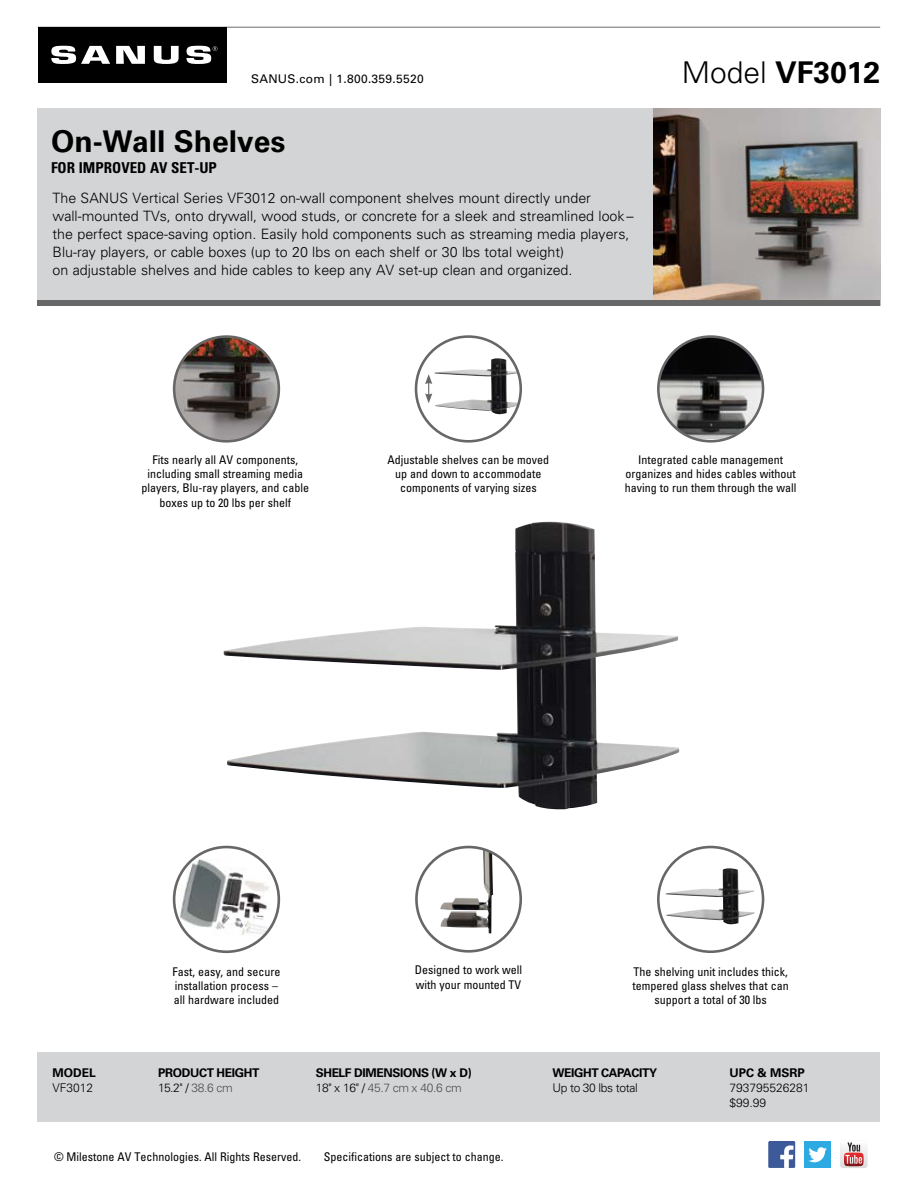
<style>
.page{position:relative;width:918px;height:1188px;background:#fff}
.page>*{position:absolute;margin:0;border:0;box-sizing:border-box;transform-origin:0 0}
.t1{font:700 30px "Univers";color:#000}
.t2{font:700 condensed 15px "Univers";color:#000}
.t3{font:300 14.25px/18px "Univers";color:#000}
.t4{font:condensed 12px/14.2px "Univers";color:#000;text-align:center}
.t5{font:700 12px/15.3px "Univers";letter-spacing:-.03em;color:#000}
.t6{font:300 12px/15.3px "Univers";color:#000}
.t7{font:12px "Univers";letter-spacing:.025em;color:#000}
.t8{font:300 12px "Univers";letter-spacing:-.03em;color:#000}
.s1{font-weight:300}
.s2{font-weight:300;color:#4d4d4f}
</style>
<div class="page">
<div style="left:38px;top:1053px;width:842px;height:69px;background:#d3d4d5"></div>
<hr style="left:38px;top:27px;width:842px;height:1px;background:#6d6e71">
<div style="left:38px;top:108px;width:842px;height:198px;background:#d3d4d5"></div>
<div style="left:38px;top:27px;width:189px;height:56px;background:#000"></div>
<svg style="left:51px;top:46px;width:59px;height:18px"></svg>
<svg style="left:116px;top:46px;width:29px;height:18px"></svg>
<svg style="left:154px;top:46px;width:25px;height:18px"></svg>
<svg style="left:186px;top:46px;width:31px;height:18px"></svg>
<img style="left:653px;top:108px;width:227px;height:193px">
<img style="left:223px;top:522px;width:456px;height:287px">
<svg style="left:768px;top:1141px;width:27px;height:27px"></svg>
<div style="left:804px;top:1141px;width:27px;height:27px;background:#2caae1"></div>
<svg style="left:808px;top:1147px;width:19px;height:15px"></svg>
<svg style="left:840px;top:1142px;width:28px;height:26px"></svg>
<svg style="left:174px;top:847px;width:105px;height:105px"></svg>
<img style="left:177px;top:859px;width:94px;height:81px">
<div style="left:173px;top:846px;width:107px;height:107px;border:3px solid #686768;border-radius:50%"></div>
<img style="left:174px;top:337px;width:105px;height:104px;border-radius:52px">
<div style="left:173px;top:335px;width:107px;height:108px;border:3px solid #686768;border-radius:50%"></div>
<img style="left:435px;top:358px;width:84px;height:56px">
<div style="left:415px;top:335px;width:107px;height:108px;border:3px solid #686768;border-radius:50%"></div>
<img style="left:658px;top:338px;width:105px;height:101px">
<div style="left:657px;top:335px;width:107px;height:108px;border:3px solid #686768;border-radius:50%"></div>
<img style="left:666px;top:868px;width:89px;height:56px">
<div style="left:657px;top:846px;width:107px;height:107px;border:3px solid #686768;border-radius:50%"></div>
<svg style="left:416px;top:847px;width:105px;height:104px"></svg>
<img style="left:440px;top:875px;width:48px;height:51px">
<div style="left:415px;top:846px;width:107px;height:107px;border:3px solid #686768;border-radius:50%"></div>
<div style="left:38px;top:301px;width:842px;height:5px;background:#686767"></div>
<svg style="left:425px;top:374px;width:7px;height:29px"></svg>
<p class="t7" style="left:251px;top:71px;width:174px">SANUS.com | 1.800.359.5520</p>
<h1 class="t1" style="left:51px;top:124px;width:236px">On-Wall Shelves</h1>
<p class="t2" style="left:51px;top:159px;width:168px">FOR IMPROVED AV SET-UP</p>
<p class="t3" style="left:52px;top:189px;width:583px">The SANUS Vertical Series VF3012 on-wall component shelves mount directly under wall-mounted TVs, onto drywall, wood studs, or concrete for a sleek and streamlined look– the perfect space-saving option. Easily hold components such as streaming media players, Blu-ray players, or cable boxes (up to 20 lbs on each shelf or 30 lbs total weight)<br>on adjustable shelves and hide cables to keep any AV set-up clean and organized.</p>
<h1 class="t1" style="left:682px;top:54px;width:200px"><span class="s1">Model</span> VF3012</h1>
<p class="t4" style="left:141px;top:452px;width:169px">Fits nearly all AV components, including small streaming media players, Blu-ray players, and cable boxes up to 20 lbs per shelf</p>
<p class="t4" style="left:388px;top:452px;width:163px">Adjustable shelves can be moved up and down to accommodate components of varying sizes</p>
<p class="t4" style="left:625px;top:452px;width:173px">Integrated cable management organizes and hides cables without having to run them through the wall</p>
<p class="t5" style="left:52px;top:1065px;width:45px">MODEL</p>
<p class="t6" style="left:52px;top:1080px;width:42px">VF3012</p>
<p class="t4" style="left:172px;top:964px;width:110px;text-align:left">Fast, easy, and secure installation process – all hardware included</p>
<p class="t4" style="left:415px;top:963px;width:109px;text-align:left">Designed to work well with your mounted TV</p>
<p class="t4" style="left:633px;top:964px;width:158px">The shelving unit includes thick, tempered glass shelves that can support a total of 30 lbs</p>
<p class="t5" style="left:316px;top:1065px;width:158px">SHELF DIMENSIONS (W x D)<br><span class="s1">18" x 16" /</span> <span class="s2">45.7 cm x 40.6 cm</span></p>
<p class="t5" style="left:158px;top:1065px;width:103px">PRODUCT HEIGHT<br><span class="s1">15.2" /</span> <span class="s2">38.6 cm</span></p>
<p class="t5" style="left:552px;top:1065px;width:106px">WEIGHT CAPACITY</p>
<p class="t8" style="left:552px;top:1080px;width:87px">Up to 30 lbs total</p>
<p class="t5" style="left:729px;top:1065px;width:77px">UPC &amp; MSRP</p>
<p class="t6" style="left:729px;top:1080px;width:82px">793795526281 $99.99</p>
<p class="t4" style="left:54px;top:1149px;width:249px">© Milestone AV Technologies. All Rights Reserved.</p>
<p class="t4" style="left:324px;top:1149px;width:181px">Specifications are subject to change.</p>
</div>
